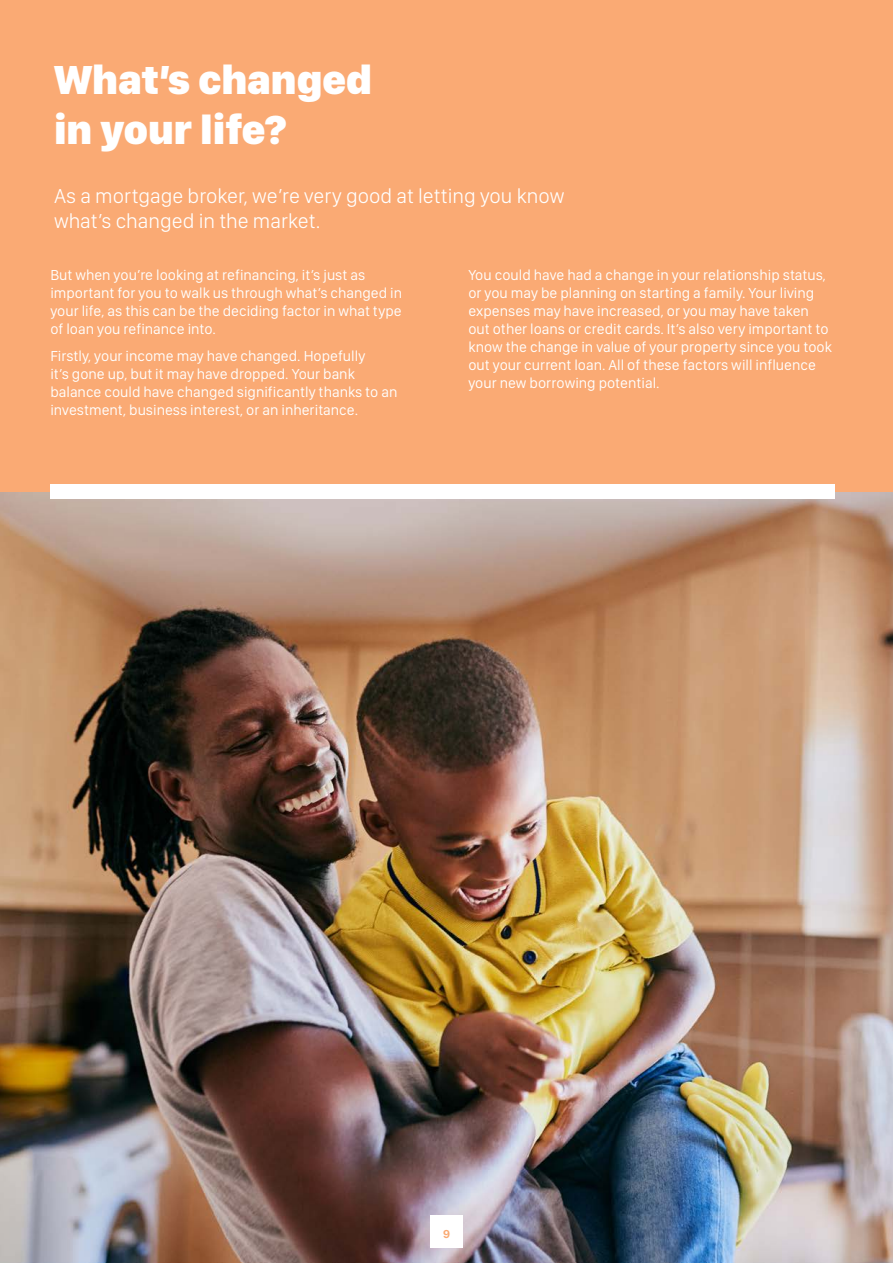
<style>
.page{position:relative;width:893px;height:1263px;background:#fff}
.page>*{position:absolute;margin:0;border:0;box-sizing:border-box;transform-origin:0 0}
.t1{font:900 42px/50.4px "San Francisco Display";color:#fff}
.t2{font:300 21px/25.2px "San Francisco Display";color:#fff}
.t3{font:15px/18px "San Francisco Display";color:#fff}
.t4{font:700 12px "San Francisco Display";color:#faaa74}
</style>
<div class="page">
<img style="left:0;top:492px;width:893px;height:771px">
<div style="left:0;top:0;width:893px;height:492px;background:#faaa74"></div>
<div style="left:50px;top:484px;width:785px;height:15px;background:#fff"></div>
<div style="left:430px;top:1216px;width:33px;height:32px;background:#fff"></div>
<h1 class="t1" style="left:54px;top:58px;width:320px">What’s changed in your life?</h1>
<h2 class="t2" style="left:54px;top:185px;width:512px">As a mortgage broker, we’re very good at letting you know what’s changed in the market.</h2>
<p class="t3" style="left:50px;top:268px;width:353px">But when you’re looking at refinancing, it’s just as important for you to walk us through what’s changed in your life, as this can be the deciding factor in what type of loan you refinance into.</p>
<p class="t3" style="left:50px;top:348px;width:348px">Firstly, your income may have changed. Hopefully<br>it’s gone up, but it may have dropped. Your bank balance could have changed significantly thanks to an investment, business interest, or an inheritance.</p>
<p class="t3" style="left:468px;top:268px;width:365px">You could have had a change in your relationship status, or you may be planning on starting a family. Your living expenses may have increased, or you may have taken out other loans or credit cards. It’s also very important to know the change in value of your property since you took out your current loan. All of these factors will influence your new borrowing potential.</p>
<p class="t4" style="left:443px;top:1226px;width:8px">9</p>
</div>
